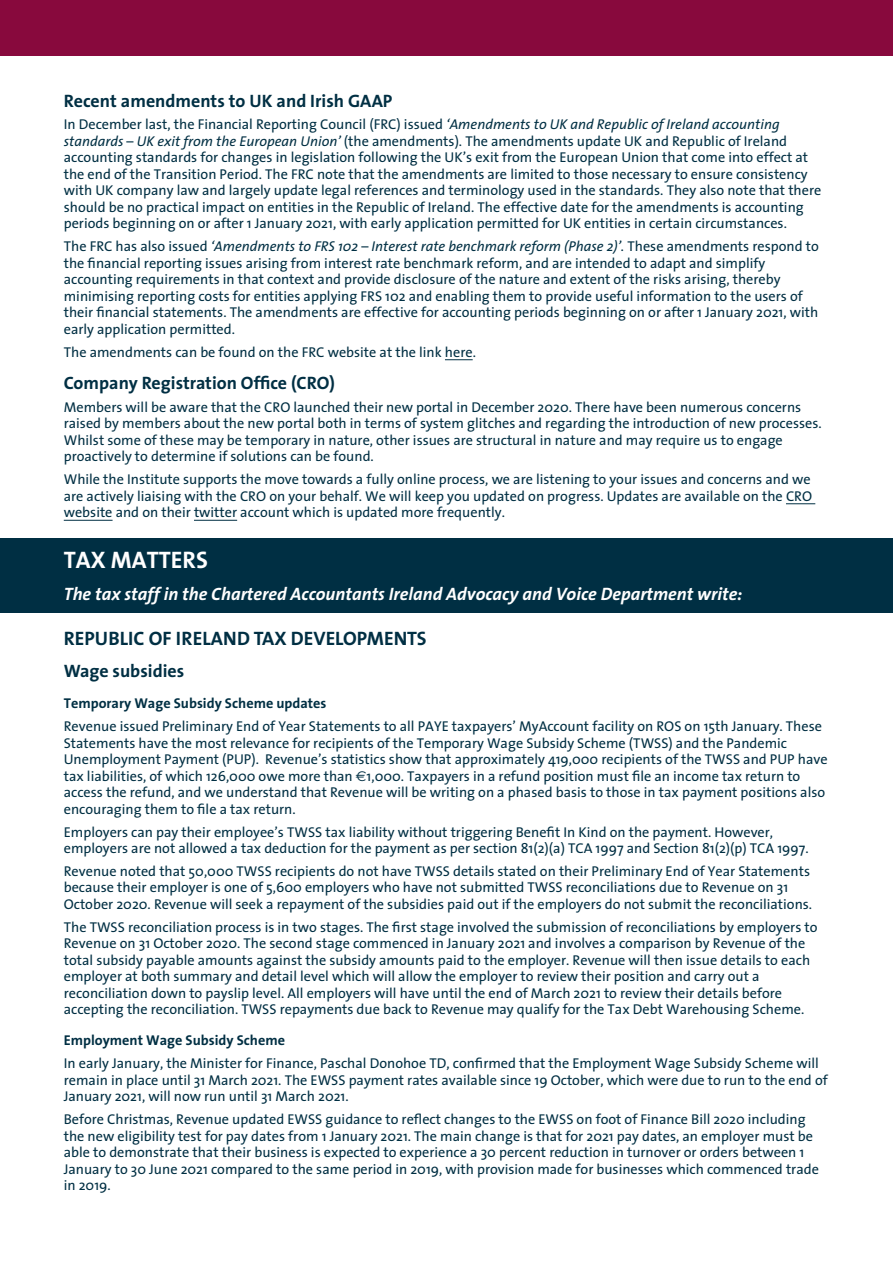
<style>
.page{position:relative;width:893px;height:1263px;background:#fff}
.page>*{position:absolute;margin:0;border:0;box-sizing:border-box;transform-origin:0 0}
.t1{font:700 24px "The Sans";color:#fff}
.t2{font:700 19.5px "The Sans";color:#002f43}
.t3{font:700 18px "The Sans";color:#002f43}
.t4{font:italic 700 18px "The Sans";color:#fff}
.t5{font:14.25px/16.5px "The Sans";color:#002f43}
.t6{font:700 14.25px "The Sans";color:#002f43}
.s1{font-style:italic}
.s2{font-family:"Euro Sans"}
</style>
<div class="page">
<div style="left:0;top:0;width:893px;height:55px;background:#88093d"></div>
<svg style="left:445px;top:359px;width:28px;height:1px"></svg>
<svg style="left:786px;top:503px;width:29px;height:1px"></svg>
<hr style="left:64px;top:520px;width:49px;height:1px;background:#002f43">
<hr style="left:194px;top:520px;width:43px;height:1px;background:#002f43">
<div style="left:0;top:538px;width:893px;height:74px;background:#002f43"></div>
<p class="t3" style="left:64px;top:85px;width:330px">Recent amendments to UK and Irish GAAP</p>
<p class="t5" style="left:64px;top:116px;width:759px">In December last, the Financial Reporting Council (FRC) issued <span class="s1">‘Amendments to UK and Republic of Ireland accounting standards – UK exit from the European Union’</span> (the amendments). The amendments update UK and Republic of Ireland accounting standards for changes in legislation following the UK’s exit from the European Union that come into effect at the end of the Transition Period. The FRC note that the amendments are limited to those necessary to ensure consistency with UK company law and largely update legal references and terminology used in the standards. They also note that there should be no practical impact on entities in the Republic of Ireland. The effective date for the amendments is accounting periods beginning on or after 1 January 2021, with early application permitted for UK entities in certain circumstances.</p>
<p class="t5" style="left:64px;top:238px;width:756px">The FRC has also issued <span class="s1">‘Amendments to FRS 102 – Interest rate benchmark reform (Phase 2)’.</span> These amendments respond to the financial reporting issues arising from interest rate benchmark reform, and are intended to adapt and simplify accounting requirements in that context and provide disclosure of the nature and extent of the risks arising, thereby minimising reporting costs for entities applying FRS 102 and enabling them to provide useful information to the users of their financial statements. The amendments are effective for accounting periods beginning on or after 1 January 2021, with early application permitted.</p>
<p class="t5" style="left:64px;top:343px;width:414px">The amendments can be found on the FRC website at the link here.</p>
<p class="t3" style="left:64px;top:368px;width:273px">Company Registration Office (CRO)</p>
<p class="t5" style="left:64px;top:398px;width:759px">Members will be aware that the CRO launched their new portal in December 2020. There have been numerous concerns raised by members about the new portal both in terms of system glitches and regarding the introduction of new processes.<br>Whilst some of these may be temporary in nature, other issues are structural in nature and may require us to engage proactively to determine if solutions can be found.</p>
<p class="t5" style="left:64px;top:471px;width:750px;text-align:justify">While the Institute supports the move towards a fully online process, we are listening to your issues and concerns and we are actively liaising with the CRO on your behalf. We will keep you updated on progress. Updates are available on the CRO website and on their twitter account which is updated more frequently.</p>
<h1 class="t1" style="left:64px;top:540px;width:146px">TAX MATTERS</h1>
<p class="t4" style="left:64px;top:578px;width:680px">The tax staff in the Chartered Accountants Ireland Advocacy and Voice Department write:</p>
<h2 class="t2" style="left:64px;top:622px;width:364px">REPUBLIC OF IRELAND TAX DEVELOPMENTS</h2>
<p class="t3" style="left:64px;top:656px;width:122px">Wage subsidies</p>
<p class="t6" style="left:64px;top:691px;width:264px">Temporary Wage Subsidy Scheme updates</p>
<p class="t5" style="left:64px;top:718px;width:765px">Revenue issued Preliminary End of Year Statements to all PAYE taxpayers’ MyAccount facility on ROS on 15th January. These Statements have the most relevance for recipients of the Temporary Wage Subsidy Scheme (TWSS) and the Pandemic Unemployment Payment (PUP). Revenue’s statistics show that approximately 419,000 recipients of the TWSS and PUP have tax liabilities, of which 126,000 owe more than <span class="s2">€</span>1,000. Taxpayers in a refund position must file an income tax return to access the refund, and we understand that Revenue will be writing on a phased basis to those in tax payment positions also encouraging them to file a tax return.</p>
<p class="t5" style="left:64px;top:823px;width:746px">Employers can pay their employee’s TWSS tax liability without triggering Benefit In Kind on the payment. However, employers are not allowed a tax deduction for the payment as per section 81(2)(a) TCA 1997 and Section 81(2)(p) TCA 1997.</p>
<p class="t5" style="left:64px;top:862px;width:750px">Revenue noted that 50,000 TWSS recipients do not have TWSS details stated on their Preliminary End of Year Statements because their employer is one of 5,600 employers who have not submitted TWSS reconciliations due to Revenue on 31<br>October 2020. Revenue will seek a repayment of the subsidies paid out if the employers do not submit the reconciliations.</p>
<p class="t5" style="left:64px;top:918px;width:755px">The TWSS reconciliation process is in two stages. The first stage involved the submission of reconciliations by employers to Revenue on 31 October 2020. The second stage commenced in January 2021 and involves a comparison by Revenue of the total subsidy payable amounts against the subsidy amounts paid to the employer. Revenue will then issue details to each employer at both summary and detail level which will allow the employer to review their position and carry out a reconciliation down to payslip level. All employers will have until the end of March 2021 to review their details before accepting the reconciliation. TWSS repayments due back to Revenue may qualify for the Tax Debt Warehousing Scheme.</p>
<p class="t6" style="left:64px;top:1029px;width:223px">Employment Wage Subsidy Scheme</p>
<p class="t5" style="left:64px;top:1055px;width:765px">In early January, the Minister for Finance, Paschal Donohoe TD, confirmed that the Employment Wage Subsidy Scheme will remain in place until 31 March 2021. The EWSS payment rates available since 19 October, which were due to run to the end of<br>January 2021, will now run until 31 March 2021.</p>
<p class="t5" style="left:64px;top:1111px;width:757px">Before Christmas, Revenue updated EWSS guidance to reflect changes to the EWSS on foot of Finance Bill 2020 including the new eligibility test for pay dates from 1 January 2021. The main change is that for 2021 pay dates, an employer must be able to demonstrate that their business is expected to experience a 30 percent reduction in turnover or orders between 1<br>January to 30 June 2021 compared to the same period in 2019, with provision made for businesses which commenced trade in 2019.</p>
</div>
